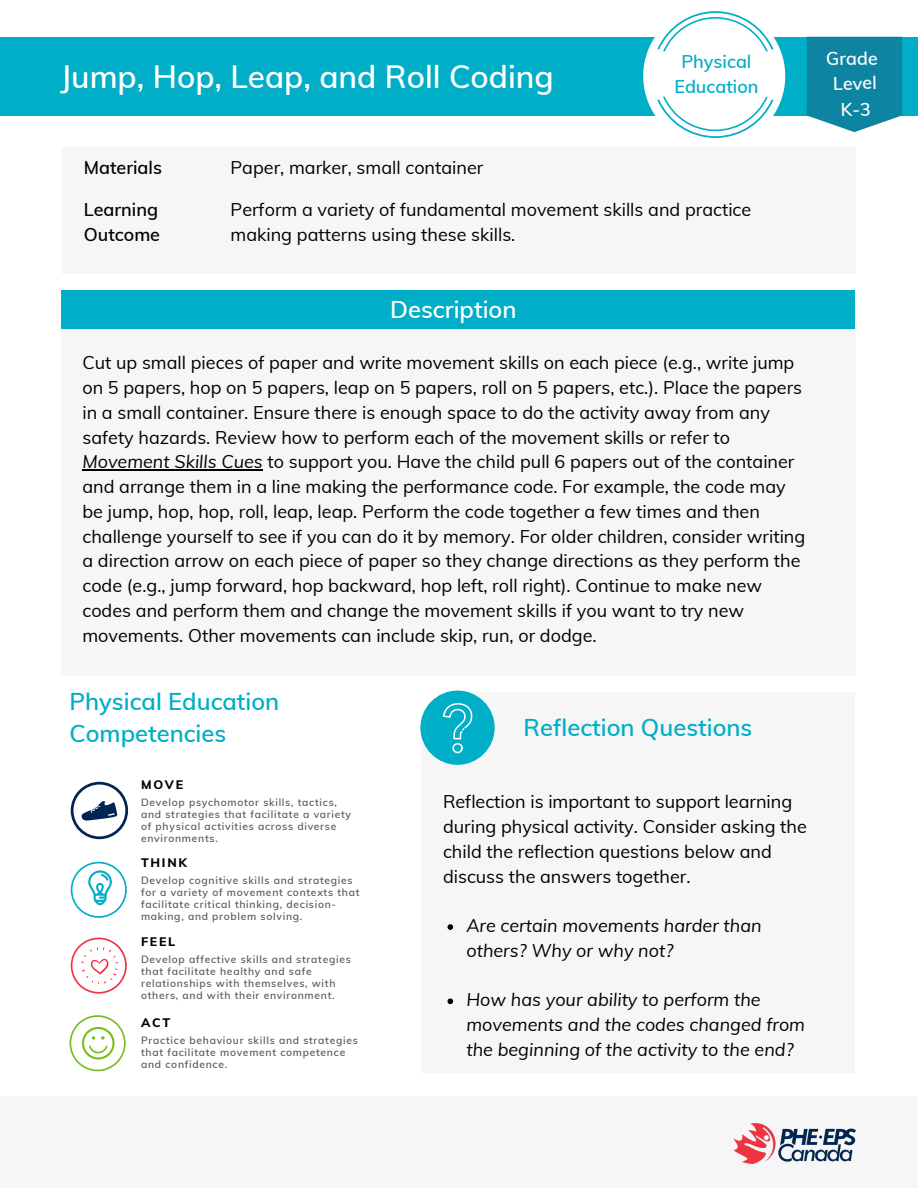
<style>
.page{position:relative;width:918px;height:1188px;background:#fff}
.page>*{position:absolute;margin:0;border:0;box-sizing:border-box;transform-origin:0 0}
.t1{font:600 31.5px "Muli";color:#fff}
.t2{font:600 23.7px/32.7px "Muli";color:#00aec7}
.t3{font:600 23.7px "Muli";color:#fff}
.t4{font:18px/24.8px "Muli";color:#000}
.t5{font:italic 18px/24.8px "Muli";color:#000}
.t6{font:600 18px/24.8px "Muli";color:#000}
.t7{font:600 18px/25px "Muli";color:#00aec7;text-align:center}
.t8{font:600 18px/25.5px "Muli";color:#fff;text-align:center}
.t9{font:800 12.45px "Muli";letter-spacing:.14em;color:#000}
.t10{font:600 10.35px/12px "Muli";letter-spacing:.07em;color:#545454}
.s1{font-style:italic}
</style>
<div class="page">
<div style="left:61px;top:328px;width:794px;height:348px;background:#f6f6f6"></div>
<div style="left:61px;top:290px;width:793px;height:38px;background:#00aec7"></div>
<div style="left:0;top:1096px;width:918px;height:92px;background:#f6f6f6"></div>
<img style="left:734px;top:1123px;width:121px;height:41px">
<div style="left:0;top:37px;width:918px;height:79px;background:#00aec7"></div>
<div style="left:62px;top:147px;width:794px;height:127px;background:#f6f6f6"></div>
<hr style="left:82px;top:469px;width:181px;height:2px;background:#000">
<svg style="left:643px;top:11px;width:142px;height:127px"></svg>
<svg style="left:807px;top:37px;width:95px;height:95px;background:#218ea9"></svg>
<div style="left:422px;top:692px;width:433px;height:380px;background:#f6f6f6"></div>
<div style="left:420px;top:691px;width:75px;height:74px;background:#00aec7;border-radius:50%"></div>
<svg style="left:420px;top:690px;width:53px;height:64px"></svg>
<svg style="left:448px;top:924px;width:5px;height:6px"></svg>
<svg style="left:448px;top:999px;width:5px;height:5px"></svg>
<svg style="left:71px;top:938px;width:56px;height:56px"></svg>
<svg style="left:70px;top:1015px;width:56px;height:56px"></svg>
<svg style="left:71px;top:862px;width:56px;height:56px"></svg>
<svg style="left:71px;top:782px;width:57px;height:57px"></svg>
<h1 class="t1" style="left:60px;top:56px;width:495px">Jump, Hop, Leap, and Roll Coding</h1>
<p class="t7" style="left:674px;top:49px;width:86px">Physical<br>Education</p>
<p class="t6" style="left:84px;top:155px;width:80px">Materials</p>
<p class="t6" style="left:84px;top:197px;width:78px">Learning<br>Outcome</p>
<p class="t4" style="left:231px;top:155px;width:254px">Paper, marker, small container</p>
<p class="t4" style="left:231px;top:197px;width:522px">Perform a variety of fundamental movement skills and practice making patterns using these skills.</p>
<p class="t8" style="left:826px;top:46px;width:53px;rotate:-1deg">Grade<br>Level<br>K-3</p>
<h2 class="t3" style="left:390px;top:294px;width:128px">Description</h2>
<p class="t4" style="left:82px;top:350px;width:724px">Cut up small pieces of paper and write movement skills on each piece (e.g., write jump on 5 papers, hop on 5 papers, leap on 5 papers, roll on 5 papers, etc.). Place the papers in a small container. Ensure there is enough space to do the activity away from any safety hazards. Review how to perform each of the movement skills or refer to <span class="s1">Movement Skills Cues</span> to support you. Have the child pull 6 papers out of the container and arrange them in a line making the performance code. For example, the code may be jump, hop, hop, roll, leap, leap. Perform the code together a few times and then challenge yourself to see if you can do it by memory. For older children, consider writing a direction arrow on each piece of paper so they change directions as they perform the code (e.g., jump forward, hop backward, hop left, roll right). Continue to make new codes and perform them and change the movement skills if you want to try new movements. Other movements can include skip, run, or dodge.</p>
<h2 class="t2" style="left:70px;top:684px;width:211px">Physical Education<br>Competencies</h2>
<p class="t9" style="left:141px;top:776px;width:44px">MOVE</p>
<h2 class="t2" style="left:524px;top:711px;width:230px">Reflection Questions</h2>
<p class="t4" style="left:443px;top:789px;width:365px">Reflection is important to support learning during physical activity. Consider asking the child the reflection questions below and</p>
<p class="t10" style="left:141px;top:796px;width:212px">Develop psychomotor skills, tactics, and strategies that facilitate a variety of physical activities across diverse environments.</p>
<p class="t9" style="left:141px;top:855px;width:47px">THINK</p>
<p class="t10" style="left:141px;top:874px;width:213px">Develop cognitive skills and strategies</p>
<p class="t4" style="left:443px;top:863px;width:249px">discuss the answers together.</p>
<p class="t10" style="left:141px;top:886px;width:220px">for a variety of movement contexts that facilitate critical thinking, decision&shy;making, and problem solving.</p>
<p class="t5" style="left:466px;top:913px;width:297px">Are certain movements harder than others? Why or why not?</p>
<p class="t5" style="left:466px;top:987px;width:340px">How has your ability to perform the movements and the codes changed from the beginning of the activity to the end?</p>
<p class="t9" style="left:141px;top:934px;width:36px">FEEL</p>
<p class="t10" style="left:141px;top:953px;width:211px">Develop affective skills and strategies that facilitate healthy and safe relationships with themselves, with others, and with their environment.</p>
<p class="t9" style="left:141px;top:1014px;width:31px">ACT</p>
<p class="t10" style="left:141px;top:1034px;width:218px">Practice behaviour skills and strategies that facilitate movement competence and confidence.</p>
</div>
